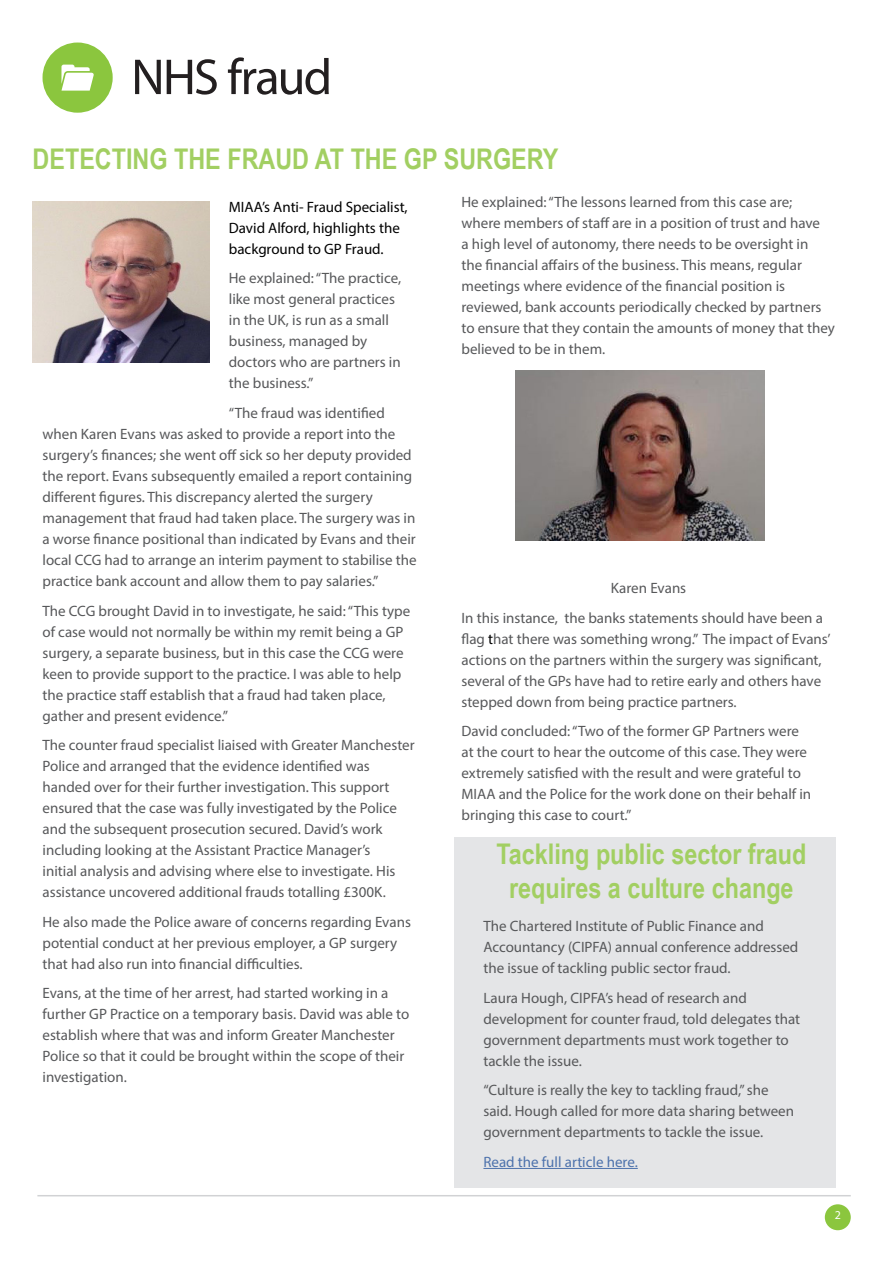
<style>
.page{position:relative;width:893px;height:1263px;background:#fff}
.page>*{position:absolute;margin:0;border:0;box-sizing:border-box;transform-origin:0 0}
.t1{font:50.85px "Myriad Pro";letter-spacing:-.035em;color:#231f20}
.t2{font:700 28.5px/34.5px "Arial Narrow";color:#a2cf62;text-align:center}
.t3{font:15px/21px "Myriad Pro";color:#57585a}
.t4{font:15px/21px "Myriad Pro";color:#000}
.t5{font:15px "Myriad Pro";color:#4d72ac}
.t6{font:12px "Myriad Pro";color:#fff}
.s1{color:#000}
</style>
<div class="page">
<div style="left:454px;top:837px;width:382px;height:350px;background:#e4e5e7"></div>
<div style="left:43px;top:43px;width:70px;height:70px;background:#8bc63e;border-radius:50%"></div>
<svg style="left:61px;top:65px;width:33px;height:26px"></svg>
<div style="left:825px;top:1204px;width:26px;height:26px;background:#8bc63e;border-radius:50%"></div>
<hr style="left:37px;top:1195px;width:814px;height:1px;background:#d1d2d4">
<img style="left:33px;top:202px;width:177px;height:161px">
<img style="left:516px;top:371px;width:248px;height:169px">
<hr style="left:483px;top:1168px;width:155px;height:1px;background:#4d72ac">
<p class="t1" style="left:131px;top:46px;width:203px">NHS fraud</p>
<p class="t2" style="left:33px;top:140px;width:527px">DETECTING THE FRAUD AT THE GP SURGERY</p>
<p class="t4" style="left:229px;top:196px;width:180px">MIAA’s Anti- Fraud Specialist,<br>David Alford, highlights the background to GP Fraud.</p>
<p class="t3" style="left:229px;top:268px;width:174px">He explained: “The practice, like most general practices in the UK, is run as a small business, managed by doctors who are partners in the business.”</p>
<p class="t3" style="left:43px;top:402px;width:376px;text-indent:186px">“The fraud was identified when Karen Evans was asked to provide a report into the surgery’s finances; she went off sick so her deputy provided the report. Evans subsequently emailed a report containing different figures. This discrepancy alerted the surgery management that fraud had taken place. The surgery was in a worse finance positional than indicated by Evans and their local CCG had to arrange an interim payment to stabilise the practice bank account and allow them to pay salaries.”</p>
<p class="t3" style="left:43px;top:600px;width:369px">The CCG brought David in to investigate, he said: “This type of case would not normally be within my remit being a GP surgery, a separate business, but in this case the CCG were keen to provide support to the practice. I was able to help the practice staff establish that a fraud had taken place, gather and present evidence.”</p>
<p class="t3" style="left:43px;top:734px;width:374px">The counter fraud specialist liaised with Greater Manchester Police and arranged that the evidence identified was handed over for their further investigation. This support ensured that the case was fully investigated by the Police and the subsequent prosecution secured. David’s work including looking at the Assistant Practice Manager’s<br>initial analysis and advising where else to investigate. His assistance uncovered additional frauds totalling £300K.</p>
<p class="t3" style="left:43px;top:911px;width:370px">He also made the Police aware of concerns regarding Evans potential conduct at her previous employer, a GP surgery that had also run into financial difficulties.</p>
<p class="t3" style="left:43px;top:982px;width:368px">Evans, at the time of her arrest, had started working in a further GP Practice on a temporary basis. David was able to establish where that was and inform Greater Manchester Police so that it could be brought within the scope of their investigation.</p>
<p class="t3" style="left:461px;top:191px;width:375px">He explained: “The lessons learned from this case are; where members of staff are in a position of trust and have<br>a high level of autonomy, there needs to be oversight in<br>the financial affairs of the business. This means, regular meetings where evidence of the financial position is reviewed, bank accounts periodically checked by partners to ensure that they contain the amounts of money that they believed to be in them.</p>
<p class="t3" style="left:611px;top:577px;width:77px">Karen Evans</p>
<p class="t3" style="left:461px;top:607px;width:371px">In this instance, the banks statements should have been a flag <span class="s1">t</span>hat there was something wrong.” The impact of Evans’ actions on the partners within the surgery was significant, several of the GPs have had to retire early and others have stepped down from being practice partners.</p>
<p class="t3" style="left:461px;top:720px;width:351px">David concluded: “Two of the former GP Partners were at the court to hear the outcome of this case. They were extremely satisfied with the result and were grateful to MIAA and the Police for the work done on their behalf in bringing this case to court.”</p>
<p class="t2" style="left:496px;top:835px;width:311px">Tackling public sector fraud requires a culture change</p>
<p class="t3" style="left:483px;top:916px;width:316px">The Chartered Institute of Public Finance and<br>Accountancy (CIPFA) annual conference addressed the issue of tackling public sector fraud.</p>
<p class="t3" style="left:483px;top:987px;width:318px">Laura Hough, CIPFA’s head of research and development for counter fraud, told delegates that government departments must work together to tackle the issue.</p>
<p class="t3" style="left:483px;top:1080px;width:312px">“Culture is really the key to tackling fraud,” she said. Hough called for more data sharing between government departments to tackle the issue.</p>
<p class="t5" style="left:483px;top:1153px;width:156px">Read the full article here.</p>
<p class="t6" style="left:835px;top:1208px;width:8px">2</p>
</div>
